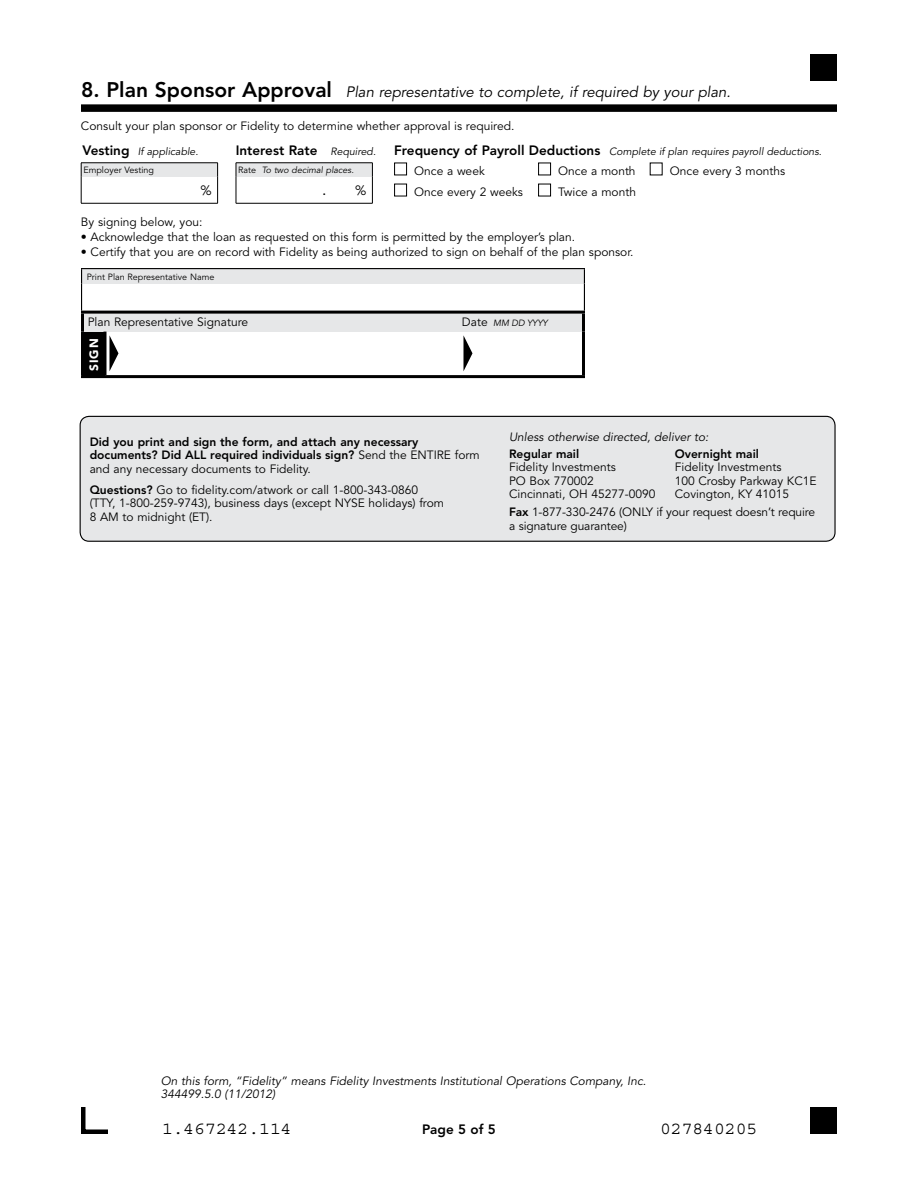
<style>
.page{position:relative;width:918px;height:1188px;background:#fff}
.page>*{position:absolute;margin:0;border:0;box-sizing:border-box;transform-origin:0 0}
.t1{font:18px "Courier Std";color:#000}
.t2{font:italic 15px "Avenir LT Std";color:#000}
.t3{font:800 13.5px "Avenir LT Std";color:#000}
.t4{font:13.5px "Avenir LT Std";color:#000}
.t5{font:500 13.5px "Avenir LT Std";color:#000}
.t6{font:12px/13.5px "Avenir LT Std";color:#000}
.t7{font:800 12px/13.5px "Avenir LT Std";color:#000}
.t8{font:italic 12px/13.5px "Avenir LT Std";color:#000}
.t9{font:900 12px "Avenir LT Std";color:#fff}
.t10{font:italic 10.5px "Avenir LT Std";color:#000}
.t11{font:9px "Avenir LT Std";color:#000}
.t12{font:italic 9px "Avenir LT Std";color:#000}
.s1{font-weight:800;font-style:normal;font-size:21px}
.s2{font-weight:800;font-style:normal;font-size:13.5px}
.s3{font-weight:400;font-style:italic;font-size:10.5px}
.s4{font-style:normal}
.s5{font-style:normal;font-size:12px}
.s6{font-weight:400}
.s7{font-weight:800}
</style>
<div class="page">
<div style="left:81px;top:104px;width:756px;height:8px;background:#000"></div>
<div style="left:81px;top:163px;width:137px;height:13px;background:#e6e7e8"></div>
<hr style="left:81px;top:203px;width:137px;height:1px;background:#000">
<hr style="left:81px;top:163px;width:137px;height:1px;background:#000">
<svg style="left:81px;top:163px;width:1px;height:40px"></svg>
<svg style="left:217px;top:163px;width:1px;height:40px"></svg>
<div style="left:236px;top:163px;width:136px;height:13px;background:#e6e7e8"></div>
<hr style="left:236px;top:203px;width:137px;height:1px;background:#000">
<hr style="left:236px;top:163px;width:137px;height:1px;background:#000">
<svg style="left:236px;top:163px;width:1px;height:40px"></svg>
<svg style="left:372px;top:163px;width:1px;height:40px"></svg>
<div style="left:394px;top:163px;width:13px;height:12px;border:1px solid #000"></div>
<div style="left:394px;top:184px;width:13px;height:12px;border:1px solid #000"></div>
<div style="left:538px;top:163px;width:13px;height:12px;border:1px solid #000"></div>
<div style="left:538px;top:184px;width:13px;height:12px;border:1px solid #000"></div>
<div style="left:82px;top:269px;width:502px;height:15px;background:#e6e7e8"></div>
<hr style="left:81px;top:268px;width:504px;height:1px;background:#000">
<svg style="left:81px;top:269px;width:1px;height:42px"></svg>
<svg style="left:584px;top:269px;width:1px;height:42px"></svg>
<div style="left:82px;top:312px;width:502px;height:20px;background:#e6e7e8"></div>
<div style="left:82px;top:332px;width:23px;height:45px;background:#000"></div>
<hr style="left:81px;top:332px;width:3px;height:43px;background:#000">
<hr style="left:81px;top:375px;width:24px;height:3px;background:#000">
<hr style="left:81px;top:314px;width:3px;height:18px;background:#000">
<hr style="left:81px;top:311px;width:24px;height:3px;background:#000">
<hr style="left:105px;top:311px;width:480px;height:3px;background:#000">
<hr style="left:582px;top:314px;width:3px;height:18px;background:#000">
<hr style="left:103px;top:332px;width:3px;height:43px;background:#000">
<hr style="left:582px;top:332px;width:3px;height:43px;background:#000">
<hr style="left:105px;top:375px;width:480px;height:3px;background:#000">
<svg style="left:109px;top:335px;width:9px;height:36px"></svg>
<svg style="left:463px;top:335px;width:9px;height:36px"></svg>
<div style="left:80px;top:416px;width:755px;height:125px;background:#e6e7e8;border-radius:9px"></div>
<div style="left:80px;top:416px;width:756px;height:126px;border:1px solid #000;border-radius:9px"></div>
<div style="left:810px;top:1107px;width:27px;height:27px;background:#000"></div>
<svg style="left:81px;top:1107px;width:27px;height:27px"></svg>
<div style="left:810px;top:54px;width:27px;height:27px;background:#000"></div>
<p class="t2" style="left:81px;top:83px;width:651px"><span class="s1">8. Plan Sponsor Approval</span> Plan representative to complete, if required by your plan.</p>
<p class="t6" style="left:81px;top:119px;width:435px">Consult your plan sponsor or Fidelity to determine whether approval is required.</p>
<p class="t10" style="left:82px;top:145px;width:117px"><span class="s2">Vesting</span> If applicable.</p>
<p class="t3" style="left:236px;top:142px;width:142px">Interest Rate <span class="s3">Required.</span></p>
<p class="t10" style="left:394px;top:145px;width:429px"><span class="s2">Frequency of Payroll Deductions</span> Complete if plan requires payroll deductions.</p>
<p class="t11" style="left:83px;top:164px;width:72px">Employer Vesting</p>
<p class="t4" style="left:200px;top:183px;width:13px">%</p>
<p class="t12" style="left:238px;top:164px;width:117px"><span class="s4">Rate</span> To two decimal places.</p>
<p class="t5" style="left:323px;top:183px;width:5px">.</p>
<p class="t4" style="left:355px;top:183px;width:13px">%</p>
<p class="t6" style="left:414px;top:161px;width:110px;line-height:21.1px">Once a week<br>Once every 2 weeks</p>
<p class="t6" style="left:558px;top:161px;width:79px;line-height:21.1px">Once a month<br>Twice a month</p>
<p class="t6" style="left:670px;top:165px;width:117px">Once every 3 months</p>
<p class="t6" style="left:81px;top:216px;width:123px">By signing below, you:</p>
<p class="t6" style="left:81px;top:231px;width:496px">• Acknowledge that the loan as requested on this form is permitted by the employer’s plan.</p>
<p class="t6" style="left:81px;top:246px;width:554px">• Certify that you are on record with Fidelity as being authorized to sign on behalf of the plan sponsor.</p>
<p class="t11" style="left:87px;top:272px;width:129px">Print Plan Representative Name</p>
<p class="t6" style="left:88px;top:316px;width:162px">Plan Representative Signature</p>
<p class="t12" style="left:462px;top:318px;width:87px"><span class="s5">Date</span> mm dd yyyy</p>
<p class="t9" style="left:87px;top:371px;width:35px;rotate:-90deg">SIGN</p>
<p class="t7" style="left:90px;top:435px;width:392px">Did you print and sign the form, and attach any necessary documents? Did ALL required individuals sign? <span class="s6">Send the ENTIRE form and any necessary documents to Fidelity.</span></p>
<p class="t6" style="left:90px;top:483px;width:356px"><span class="s7">Questions?</span> Go to fidelity.com/atwork or call 1-800-343-0860 (TTY, 1-800-259-9743), business days (except NYSE holidays) from<br>8 AM to midnight (ET).</p>
<p class="t8" style="left:509px;top:430px;width:201px">Unless otherwise directed, deliver to:</p>
<p class="t7" style="left:509px;top:447px;width:72px">Regular mail</p>
<p class="t6" style="left:509px;top:461px;width:148px">Fidelity Investments<br>PO Box 770002<br>Cincinnati, OH 45277-0090</p>
<p class="t7" style="left:675px;top:447px;width:86px">Overnight mail</p>
<p class="t6" style="left:675px;top:461px;width:143px">Fidelity Investments<br>100 Crosby Parkway KC1E<br>Covington, KY 41015</p>
<p class="t6" style="left:509px;top:506px;width:308px"><span class="s7">Fax</span> 1-877-330-2476 (ONLY if your request doesn’t require a signature guarantee)</p>
<p class="t8" style="left:161px;top:1074px;width:487px">On this form, “Fidelity” means Fidelity Investments Institutional Operations Company, Inc.<br>344499.5.0 (11/2012)</p>
<h1 class="t1" style="left:162px;top:1119px;width:131px">1.467242.114</h1>
<p class="t3" style="left:422px;top:1121px;width:75px">Page 5 of 5</p>
<h1 class="t1" style="left:660px;top:1119px;width:99px">027840205</h1>
</div>
